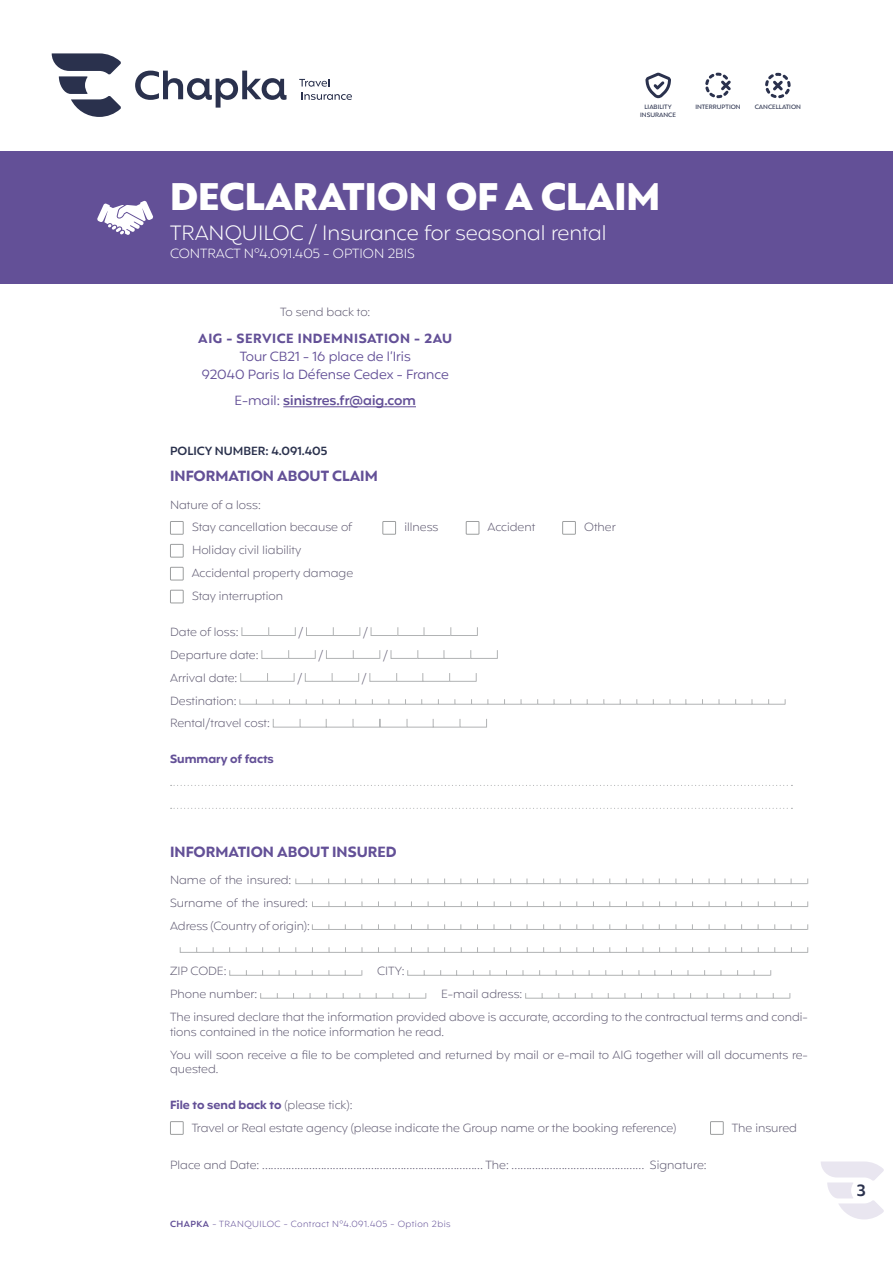
<style>
.page{position:relative;width:893px;height:1263px;background:#fff}
.page>*{position:absolute;margin:0;border:0;box-sizing:border-box;transform-origin:0 0}
.t1{font:900 39px "Mangueira Alt";color:#fff}
.t2{font:300 21px "Mangueira Alt";color:#fff}
.t3{font:600 16.5px "Mangueira Alt";color:#2a314d}
.t4{font:700 15px "Mangueira Alt";color:#635097}
.t5{font:13.5px/18px "Mangueira Alt";color:#635097;text-align:center}
.t6{font:300 13.5px "Mangueira Alt";color:#fff}
.t7{font:700 13.5px "Mangueira Alt";letter-spacing:.04em;color:#635097}
.t8{font:600 13.5px "Mangueira Alt";color:#635097}
.t9{font:300 12px/23px "Mangueira Alt";color:#605b72}
.t10{font:600 12px "Mangueira Alt";color:#2a314d}
.t11{font:700 12px "Mangueira Alt";color:#635097}
.t12{font:300 9px "Mangueira Alt";letter-spacing:.05em;color:#635097}
.t13{font:500 6.3px/7.6px "Mangueira Alt";color:#2a314d;text-align:center}
.s1{font-weight:400}
.s2{font-weight:700;color:#635097}
.s3{font-weight:600}
</style>
<div class="page">
<svg style="left:821px;top:1161px;width:63px;height:58px"></svg>
<div style="left:0;top:152px;width:893px;height:132px;background:#635097"></div>
<hr style="left:283px;top:406px;width:133px;height:1px;background:#635097">
<div style="left:170px;top:521px;width:14px;height:14px;border:1px solid #9c9e9f"></div>
<div style="left:382px;top:521px;width:14px;height:14px;border:1px solid #9c9e9f"></div>
<div style="left:466px;top:521px;width:13px;height:14px;border:1px solid #9c9e9f"></div>
<div style="left:562px;top:521px;width:14px;height:14px;border:1px solid #9c9e9f"></div>
<div style="left:170px;top:544px;width:14px;height:13px;border:1px solid #9c9e9f"></div>
<div style="left:170px;top:567px;width:14px;height:13px;border:1px solid #9c9e9f"></div>
<div style="left:170px;top:590px;width:14px;height:13px;border:1px solid #9c9e9f"></div>
<svg style="left:241px;top:627px;width:55px;height:9px"></svg>
<svg style="left:306px;top:627px;width:55px;height:9px"></svg>
<svg style="left:370px;top:627px;width:108px;height:9px"></svg>
<svg style="left:261px;top:650px;width:55px;height:9px"></svg>
<svg style="left:326px;top:650px;width:54px;height:9px"></svg>
<svg style="left:390px;top:650px;width:108px;height:9px"></svg>
<svg style="left:240px;top:673px;width:55px;height:9px"></svg>
<svg style="left:305px;top:673px;width:54px;height:9px"></svg>
<svg style="left:369px;top:673px;width:108px;height:9px"></svg>
<svg style="left:239px;top:699px;width:547px;height:6px"></svg>
<svg style="left:273px;top:718px;width:214px;height:10px"></svg>
<svg style="left:171px;top:785px;width:621px;height:1px"></svg>
<svg style="left:171px;top:808px;width:621px;height:1px"></svg>
<svg style="left:295px;top:878px;width:513px;height:6px"></svg>
<svg style="left:312px;top:901px;width:496px;height:6px"></svg>
<svg style="left:312px;top:924px;width:496px;height:6px"></svg>
<svg style="left:180px;top:947px;width:628px;height:6px"></svg>
<svg style="left:229px;top:970px;width:134px;height:6px"></svg>
<svg style="left:407px;top:970px;width:364px;height:6px"></svg>
<svg style="left:260px;top:993px;width:167px;height:5px"></svg>
<svg style="left:525px;top:993px;width:266px;height:5px"></svg>
<div style="left:170px;top:1121px;width:14px;height:14px;border:1px solid #9c9e9f"></div>
<div style="left:710px;top:1121px;width:14px;height:14px;border:1px solid #9c9e9f"></div>
<svg style="left:52px;top:53px;width:69px;height:64px"></svg>
<svg style="left:135px;top:71px;width:152px;height:37px"></svg>
<svg style="left:299px;top:79px;width:53px;height:21px"></svg>
<svg style="left:645px;top:73px;width:26px;height:25px"></svg>
<svg style="left:765px;top:73px;width:26px;height:25px"></svg>
<svg style="left:705px;top:73px;width:26px;height:25px"></svg>
<svg style="left:97px;top:201px;width:56px;height:34px"></svg>
<p class="t13" style="left:640px;top:103px;width:37px">LIABILITY<br>INSURANCE</p>
<p class="t13" style="left:695px;top:103px;width:47px">INTERRUPTION</p>
<p class="t13" style="left:755px;top:103px;width:48px">CANCELLATION</p>
<h1 class="t1" style="left:170px;top:171px;width:492px">DECLARATION OF A CLAIM</h1>
<h2 class="t2" style="left:170px;top:218px;width:438px">TRANQUILOC / Insurance for seasonal rental</h2>
<p class="t6" style="left:170px;top:244px;width:246px">CONTRACT N°4.091.405 - OPTION 2BIS</p>
<p class="t9" style="left:280px;top:302px;width:92px">To send back to:</p>
<p class="t7" style="left:198px;top:329px;width:255px">AIG - SERVICE INDEMNISATION - 2AU</p>
<p class="t5" style="left:202px;top:348px;width:249px">Tour CB21 - 16 place de l’Iris<br>92040 Paris la Défense Cedex - France</p>
<p class="t8" style="left:235px;top:392px;width:183px"><span class="s1">E-mail:</span> sinistres.fr@aig.com</p>
<p class="t10" style="left:170px;top:443px;width:159px">POLICY NUMBER: 4.091.405</p>
<p class="t4" style="left:170px;top:466px;width:209px">INFORMATION ABOUT CLAIM</p>
<p class="t9" style="left:192px;top:494px;width:162px;text-indent:-22px">Nature of a loss:<br>Stay cancellation because of</p>
<p class="t9" style="left:404px;top:517px;width:36px">illness</p>
<p class="t9" style="left:487px;top:517px;width:49px">Accident</p>
<p class="t9" style="left:584px;top:517px;width:33px">Other</p>
<p class="t9" style="left:192px;top:540px;width:163px">Holiday civil Iiability<br>Accidental property damage<br>Stay interruption</p>
<p class="t9" style="left:170px;top:621px;width:70px">Date of loss:</p>
<p class="t9" style="left:298px;top:621px;width:7px">/</p>
<p class="t9" style="left:363px;top:621px;width:7px">/</p>
<p class="t9" style="left:170px;top:644px;width:90px">Departure date:</p>
<p class="t9" style="left:318px;top:644px;width:7px">/</p>
<p class="t9" style="left:383px;top:644px;width:7px">/</p>
<p class="t9" style="left:170px;top:667px;width:69px">Arrival date:</p>
<p class="t9" style="left:297px;top:667px;width:7px">/</p>
<p class="t9" style="left:362px;top:667px;width:7px">/</p>
<p class="t9" style="left:170px;top:690px;width:101px">Destination:<br>Rental/travel cost:</p>
<p class="t11" style="left:170px;top:751px;width:105px">Summary of facts</p>
<p class="t4" style="left:170px;top:842px;width:228px">INFORMATION ABOUT INSURED</p>
<p class="t9" style="left:170px;top:869px;width:141px">Name of the insured:<br>Surname of the insured:<br>Adress (Country of origin):</p>
<p class="t9" style="left:170px;top:961px;width:58px">ZIP CODE:</p>
<p class="t9" style="left:377px;top:961px;width:29px">CITY:</p>
<p class="t9" style="left:170px;top:984px;width:89px">Phone number:</p>
<p class="t9" style="left:170px;top:984px;width:639px;text-indent:271px">E-mail adress:<br>The insured declare that the information provided above is accurate, according to the contractual terms and condi-</p>
<p class="t9" style="left:170px;top:1021px;width:639px">tions contained in the notice information he read.<br>You will soon receive a file to be completed and returned by mail or e-mail to AIG together will all documents re-</p>
<p class="t9" style="left:170px;top:1058px;width:50px">quested.</p>
<p class="t9" style="left:192px;top:1094px;width:486px;text-indent:-22px"><span class="s2">File to send back to</span> (please tick):<br>Travel or Real estate agency (please indicate the Group name or the booking reference)</p>
<p class="t9" style="left:732px;top:1117px;width:67px">The insured</p>
<p class="t9" style="left:170px;top:1154px;width:538px">Place and Date: ………………………………………………………………… The: ……………………………………… Signature:</p>
<p class="t12" style="left:170px;top:1218px;width:282px"><span class="s3">CHAPKA</span> - TRANQUILOC - Contract N°4.091.405 - Option 2bis</p>
<h3 class="t3" style="left:857px;top:1179px;width:11px">3</h3>
</div>
